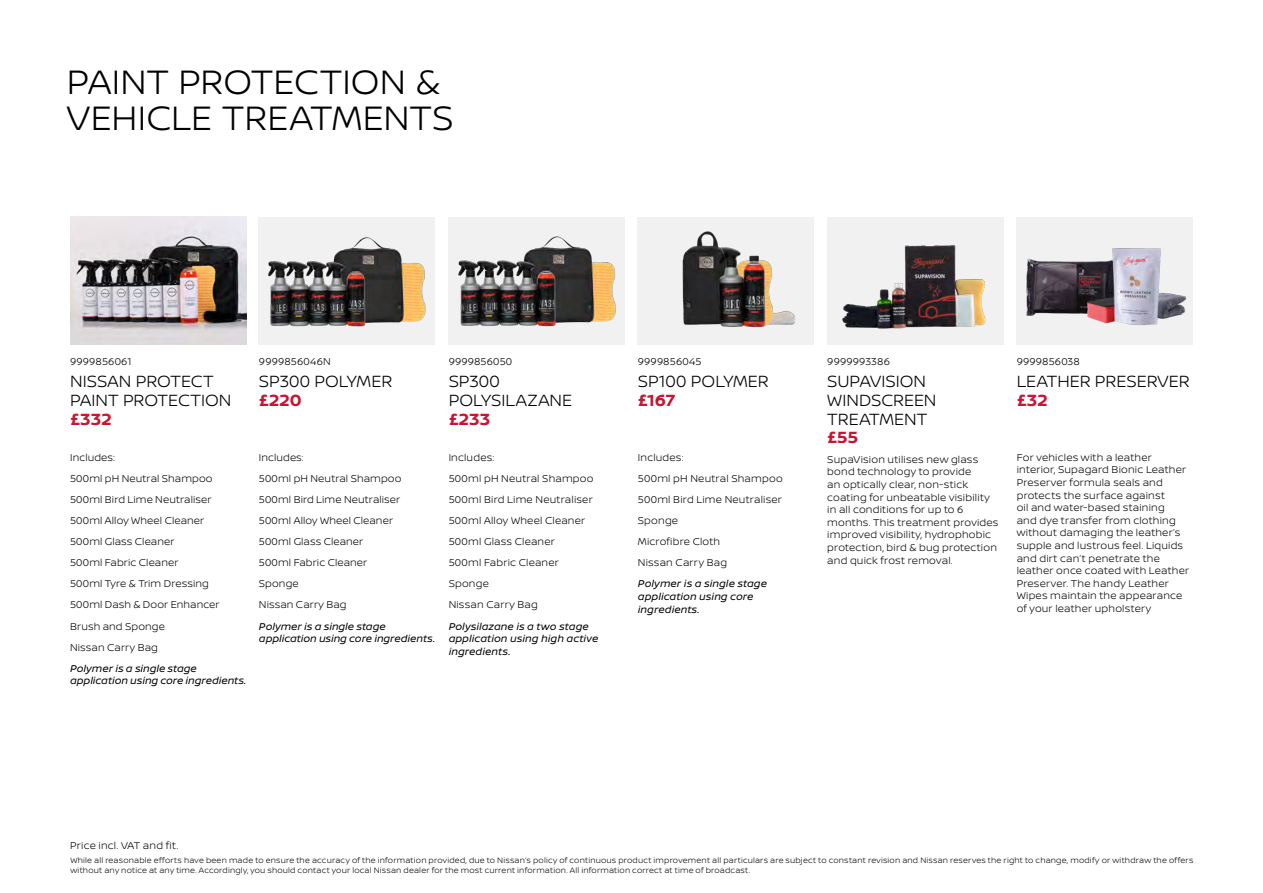
<style>
.page{position:relative;width:1263px;height:893px;background:#fff}
.page>*{position:absolute;margin:0;border:0;box-sizing:border-box;transform-origin:0 0}
.t1{font:300 36px/36px "Nissan Brand";letter-spacing:.005em;color:#000}
.t2{font:300 17.25px/18.8px "Nissan Brand";color:#000}
.t3{font:700 17.25px "Nissan Brand";letter-spacing:-.01em;color:#c51733}
.t4{font:300 10.5px/21.1px "Nissan Brand";letter-spacing:.015em;color:#000}
.t5{font:italic 10.5px/12.6px "Nissan Brand";letter-spacing:.01em;color:#000}
.t6{font:300 8.25px/9.9px "Nissan Brand";letter-spacing:.025em;color:#000}
</style>
<div class="page">
<img style="left:259px;top:217px;width:176px;height:127px">
<img style="left:449px;top:217px;width:176px;height:127px">
<div style="left:1017px;top:217px;width:176px;height:127px;background:#f1f1f2"></div>
<img style="left:1026px;top:248px;width:161px;height:77px">
<img style="left:827px;top:217px;width:176px;height:127px">
<img style="left:638px;top:217px;width:176px;height:127px">
<img style="left:70px;top:217px;width:176px;height:127px">
<h1 class="t1" style="left:67px;top:62px;width:388px">PAINT PROTECTION &amp;<br>VEHICLE TREATMENTS</h1>
<p class="t4" style="left:70px;top:350px;width:63px">9999856061</p>
<h2 class="t2" style="left:70px;top:371px;width:163px">NISSAN PROTECT<br>PAINT PROTECTION</h2>
<h2 class="t3" style="left:70px;top:406px;width:43px">£332</h2>
<p class="t4" style="left:70px;top:446px;width:151px">Includes:<br>500ml pH Neutral Shampoo<br>500ml Bird Lime Neutraliser<br>500ml Alloy Wheel Cleaner<br>500ml Glass Cleaner<br>500ml Fabric Cleaner<br>500ml Tyre &amp; Trim Dressing<br>500ml Dash &amp; Door Enhancer<br>Brush and Sponge<br>Nissan Carry Bag</p>
<p class="t5" style="left:70px;top:661px;width:178px">Polymer is a single stage application using core ingredients.</p>
<p class="t4" style="left:259px;top:350px;width:73px">9999856046N</p>
<h2 class="t2" style="left:259px;top:371px;width:135px">SP300 POLYMER</h2>
<h2 class="t3" style="left:259px;top:388px;width:44px">£220</h2>
<p class="t4" style="left:259px;top:446px;width:144px">Includes:<br>500ml pH Neutral Shampoo<br>500ml Bird Lime Neutraliser<br>500ml Alloy Wheel Cleaner<br>500ml Glass Cleaner<br>500ml Fabric Cleaner<br>Sponge<br>Nissan Carry Bag</p>
<p class="t5" style="left:259px;top:619px;width:178px">Polymer is a single stage application using core ingredients.</p>
<p class="t4" style="left:449px;top:350px;width:65px">9999856050</p>
<h2 class="t2" style="left:449px;top:371px;width:125px">SP300<br>POLYSILAZANE</h2>
<h2 class="t3" style="left:449px;top:406px;width:43px">£233</h2>
<p class="t4" style="left:449px;top:446px;width:146px">Includes:<br>500ml pH Neutral Shampoo<br>500ml Bird Lime Neutraliser<br>500ml Alloy Wheel Cleaner<br>500ml Glass Cleaner<br>500ml Fabric Cleaner<br>Sponge<br>Nissan Carry Bag</p>
<p class="t5" style="left:449px;top:619px;width:151px">Polysilazane is a two stage application using high active ingredients.</p>
<p class="t4" style="left:638px;top:350px;width:65px">9999856045</p>
<h2 class="t2" style="left:638px;top:371px;width:132px">SP100 POLYMER</h2>
<h2 class="t3" style="left:638px;top:388px;width:39px">£167</h2>
<p class="t4" style="left:638px;top:446px;width:146px">Includes:<br>500ml pH Neutral Shampoo<br>500ml Bird Lime Neutraliser<br>Sponge<br>Microfibre Cloth<br>Nissan Carry Bag</p>
<p class="t5" style="left:638px;top:577px;width:131px">Polymer is a single stage application using core ingredients.</p>
<p class="t4" style="left:827px;top:350px;width:64px">9999993386</p>
<h2 class="t2" style="left:827px;top:371px;width:111px">SUPAVISION<br>WINDSCREEN<br>TREATMENT</h2>
<h2 class="t3" style="left:827px;top:425px;width:32px">£55</h2>
<p class="t4" style="left:827px;top:453px;width:173px;line-height:12.6px">SupaVision utilises new glass bond technology to provide<br>an optically clear, non-stick coating for unbeatable visibility in all conditions for up to 6 months. This treatment provides improved visibility, hydrophobic protection, bird &amp; bug protection and quick frost removal.</p>
<p class="t4" style="left:1017px;top:350px;width:65px">9999856038</p>
<h2 class="t2" style="left:1017px;top:371px;width:174px">LEATHER PRESERVER</h2>
<h2 class="t3" style="left:1017px;top:388px;width:32px">£32</h2>
<p class="t4" style="left:1017px;top:450px;width:174px;line-height:12.6px">For vehicles with a leather interior, Supagard Bionic Leather<br>Preserver formula seals and protects the surface against<br>oil and water-based staining<br>and dye transfer from clothing without damaging the leather’s supple and lustrous feel. Liquids and dirt can’t penetrate the leather once coated with Leather<br>Preserver. The handy Leather<br>Wipes maintain the appearance of your leather upholstery</p>
<p class="t4" style="left:70px;top:834px;width:109px">Price incl. VAT and fit.</p>
<p class="t6" style="left:70px;top:855px;width:1124px">While all reasonable efforts have been made to ensure the accuracy of the information provided, due to Nissan’s policy of continuous product improvement all particulars are subject to constant revision and Nissan reserves the right to change, modify or withdraw the offers without any notice at any time. Accordingly, you should contact your local Nissan dealer for the most current information. All information correct at time of broadcast.</p>
</div>
